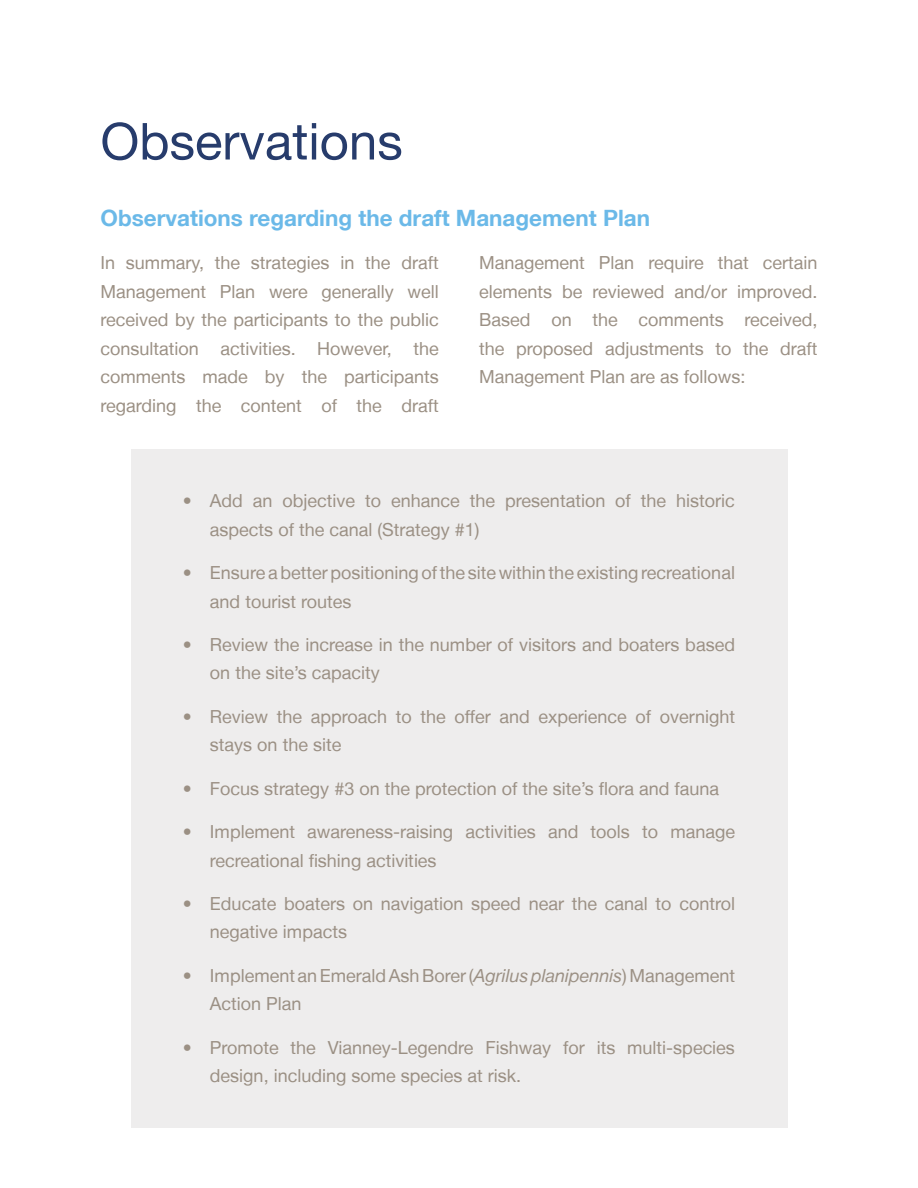
<style>
.page{position:relative;width:918px;height:1188px;background:#fff}
.page>*{position:absolute;margin:0;border:0;box-sizing:border-box;transform-origin:0 0}
.t1{font:51px "Helvetica Neue LT";color:#273c6c}
.t2{font:700 22.5px "Helvetica Neue LT";color:#6bb9e8}
.t3{font:18px/28.5px "Helvetica Neue LT";color:#9b9084}
.s1{font-style:italic}
</style>
<div class="page">
<div style="left:131px;top:449px;width:656px;height:678px;background:#eeeded"></div>
<h1 class="t1" style="left:101px;top:111px;width:304px">Observations</h1>
<p class="t2" style="left:101px;top:204px;width:551px">Observations regarding the draft Management Plan</p>
<p class="t3" style="left:101px;top:248px;width:340px;text-align:justify">In summary, the strategies in the draft Management Plan were generally well received by the participants to the public consultation activities. However, the comments made by the participants regarding the content of the draft</p>
<p class="t3" style="left:479px;top:248px;width:340px;text-align:justify">Management Plan require that certain elements be reviewed and/or improved.<br>Based on the comments received, the proposed adjustments to the draft Management Plan are as follows:</p>
<p class="t3" style="left:210px;top:486px;width:526px;text-indent:-27px">• Add an objective to enhance the presentation of the historic aspects of the canal (Strategy #1)</p>
<p class="t3" style="left:210px;top:558px;width:527px;text-indent:-27px">• Ensure a better positioning of the site within the existing recreational and tourist routes</p>
<p class="t3" style="left:210px;top:630px;width:527px;text-indent:-27px">• Review the increase in the number of visitors and boaters based on the site’s capacity</p>
<p class="t3" style="left:210px;top:702px;width:527px;text-indent:-27px">• Review the approach to the offer and experience of overnight stays on the site</p>
<p class="t3" style="left:183px;top:774px;width:538px">• Focus strategy #3 on the protection of the site’s flora and fauna</p>
<p class="t3" style="left:210px;top:817px;width:527px;text-indent:-27px">• Implement awareness-raising activities and tools to manage recreational fishing activities</p>
<p class="t3" style="left:210px;top:889px;width:527px;text-indent:-27px">• Educate boaters on navigation speed near the canal to control negative impacts</p>
<p class="t3" style="left:210px;top:961px;width:527px;text-indent:-27px">• Implement an Emerald Ash Borer (<span class="s1">Agrilus planipennis</span>) Management<br>Action Plan</p>
<p class="t3" style="left:210px;top:1033px;width:527px;text-indent:-27px">• Promote the Vianney-Legendre Fishway for its multi-species design, including some species at risk.</p>
</div>
